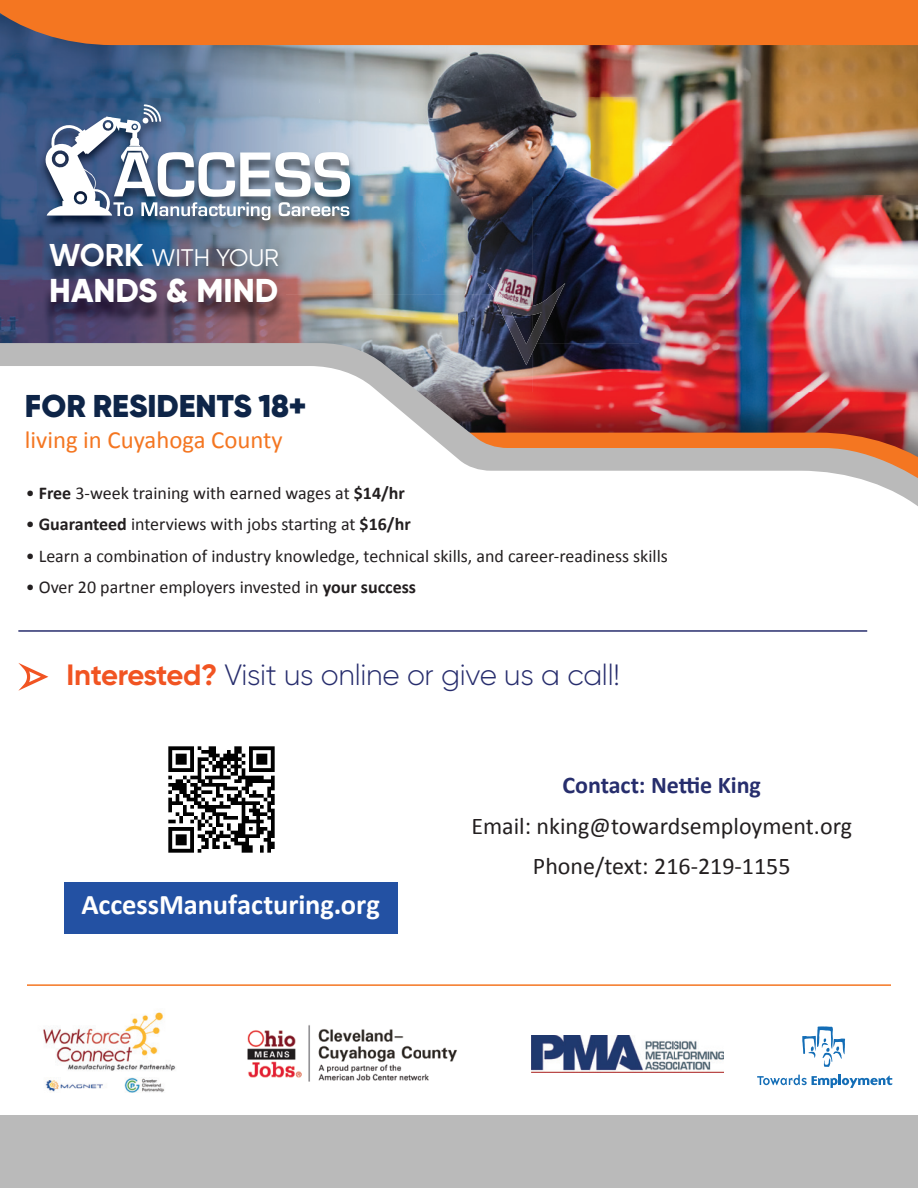
<style>
.page{position:relative;width:918px;height:1188px;background:#fff}
.page>*{position:absolute;margin:0;border:0;box-sizing:border-box;transform-origin:0 0}
.t1{font:800 33px "Gilroy";color:#fff}
.t2{font:900 31.5px "Gilroy";color:#0e2548}
.t3{font:300 29.4px "Gilroy";letter-spacing:-.01em;color:#272d6d}
.t4{font:700 28.5px "Calibri";letter-spacing:-.005em;color:#fff}
.t5{font:24.75px "Calibri";color:#f47621}
.t6{font:24px/40.5px "Calibri";color:#231f20;text-align:center}
.t7{font:700 24px "Calibri";color:#272e6d}
.t8{font:24px "Gilroy";color:#fff}
.t9{font:18px "Calibri";color:#231f20}
.s1{font-weight:700;font-size:31.5px}
.s2{font-weight:700}
.s3{font-weight:700;color:#f15422}
</style>
<div class="page">
<img style="left:746px;top:45px;width:172px;height:298px">
<img style="left:0;top:45px;width:639px;height:53px">
<img style="left:639px;top:45px;width:107px;height:298px">
<img style="left:0;top:98px;width:320px;height:49px">
<img style="left:320px;top:98px;width:320px;height:98px">
<img style="left:0;top:147px;width:53px;height:196px">
<img style="left:53px;top:234px;width:160px;height:15px">
<img style="left:213px;top:196px;width:427px;height:147px">
<img style="left:53px;top:324px;width:160px;height:19px">
<div style="left:0;top:0;width:918px;height:45px;background:#f47621"></div>
<img style="left:0;top:343px;width:918px;height:23px">
<img style="left:315px;top:366px;width:603px;height:140px">
<img style="left:42px;top:249px;width:244px;height:75px">
<hr style="left:27px;top:984px;width:864px;height:2px;background:#f47621">
<div style="left:0;top:1115px;width:918px;height:73px;background:#bababa"></div>
<img style="left:487px;top:283px;width:78px;height:82px">
<img style="left:38px;top:103px;width:320px;height:131px">
<svg style="left:46px;top:104px;width:304px;height:116px"></svg>
<img style="left:247px;top:1025px;width:210px;height:57px">
<img style="left:532px;top:1035px;width:192px;height:38px">
<svg style="left:802px;top:1026px;width:43px;height:41px"></svg>
<svg style="left:757px;top:1075px;width:135px;height:13px"></svg>
<img style="left:43px;top:1012px;width:133px;height:81px">
<hr style="left:18px;top:630px;width:849px;height:2px;background:#272d6d">
<svg style="left:18px;top:663px;width:30px;height:28px"></svg>
<div style="left:64px;top:882px;width:334px;height:52px;background:#2351a3"></div>
<img style="left:168px;top:746px;width:107px;height:107px">
<h3 class="t8" style="left:49px;top:243px;width:231px"><span class="s1">WORK</span> WITH YOUR</h3>
<h1 class="t1" style="left:49px;top:269px;width:230px">HANDS &amp; MIND</h1>
<h2 class="t2" style="left:25px;top:386px;width:283px">FOR RESIDENTS 18+</h2>
<h3 class="t5" style="left:25px;top:424px;width:259px">living in Cuyahoga County</h3>
<p class="t9" style="left:26px;top:481px;width:381px">• <span class="s2">Free</span> 3-week training with earned wages at <span class="s2">$14/hr</span></p>
<p class="t9" style="left:26px;top:513px;width:387px">• <span class="s2">Guaranteed</span> interviews with jobs starting at <span class="s2">$16/hr</span></p>
<p class="t9" style="left:26px;top:544px;width:644px">• Learn a combination of industry knowledge, technical skills, and career-readiness skills</p>
<p class="t9" style="left:26px;top:576px;width:392px">• Over 20 partner employers invested in <span class="s2">your success</span></p>
<h3 class="t3" style="left:67px;top:657px;width:555px"><span class="s3">Interested?</span> Visit us online or give us a call!</h3>
<h3 class="t4" style="left:81px;top:886px;width:300px">AccessManufacturing.org</h3>
<h3 class="t7" style="left:562px;top:770px;width:200px">Contact: Nettie King</h3>
<h3 class="t6" style="left:471px;top:806px;width:382px">Email: nking@towardsemployment.org<br>Phone/text: 216-219-1155</h3>
</div>
